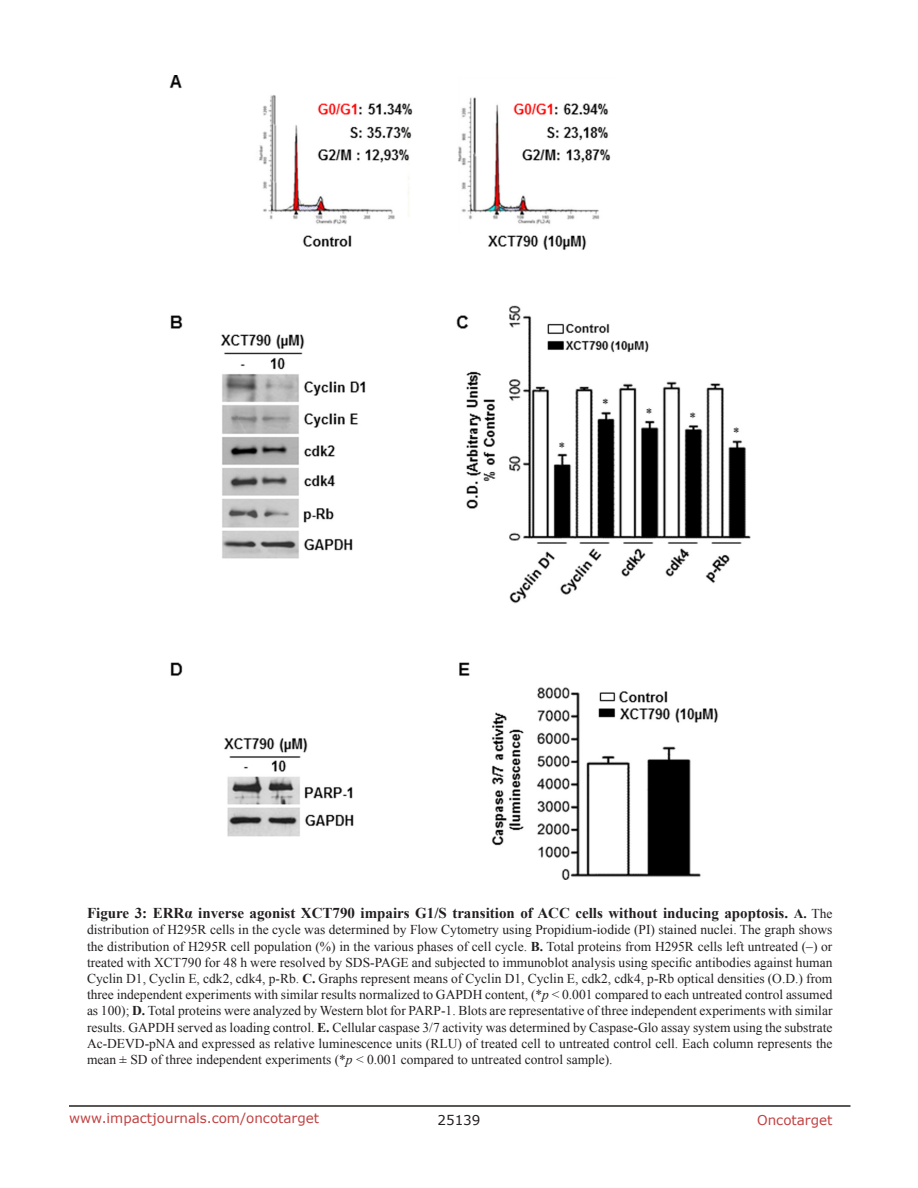
<style>
.page{position:relative;width:918px;height:1188px;background:#fff}
.page>*{position:absolute;margin:0;border:0;box-sizing:border-box;transform-origin:0 0}
.FigureText{font:700 15px "Times New Roman";color:#231f20}
.FigureText-2{font:13.5px/16.2px "Times New Roman";color:#231f20;text-align:justify}
.t1{font:13.5px "Verdana";color:#c24141}
.t2{font:13.5px "Verdana";color:#231f20}
.s1{font-size:13.5px}
.s2{font-weight:400;font-size:13.5px}
.s3{font-weight:700}
.s4{font-style:italic}
</style>
<div class="page">
<hr style="left:69px;top:1105px;width:781px;height:2px;background:#231f20">
<img style="left:169px;top:75px;width:581px;height:804px">
<p class="FigureText" style="left:87px;top:903px;width:747px">Figure 3: ERRα inverse agonist XCT790 impairs G1/S transition of ACC cells without inducing apoptosis. <span class="s1">A.</span> <span class="s2">The</span></p>
<p class="FigureText-2" style="left:87px;top:922px;width:747px">distribution of H295R cells in the cycle was determined by Flow Cytometry using Propidium-iodide (PI) stained nuclei. The graph shows the distribution of H295R cell population (%) in the various phases of cell cycle. <span class="s3">B.</span> Total proteins from H295R cells left untreated (–) or treated with XCT790 for 48 h were resolved by SDS-PAGE and subjected to immunoblot analysis using specific antibodies against human Cyclin D1, Cyclin E, cdk2, cdk4, p-Rb. <span class="s3">C.</span> Graphs represent means of Cyclin D1, Cyclin E, cdk2, cdk4, p-Rb optical densities (O.D.) from three independent experiments with similar results normalized to GAPDH content, (*<span class="s4">p</span> &lt; 0.001 compared to each untreated control assumed as 100); <span class="s3">D.</span> Total proteins were analyzed by Western blot for PARP-1. Blots are representative of three independent experiments with similar results. GAPDH served as loading control. <span class="s3">E.</span> Cellular caspase 3/7 activity was determined by Caspase-Glo assay system using the substrate Ac-DEVD-pNA and expressed as relative luminescence units (RLU) of treated cell to untreated control cell. Each column represents the mean ± SD of three independent experiments (*<span class="s4">p</span> &lt; 0.001 compared to untreated control sample).</p>
<p class="t1" style="left:69px;top:1109px;width:252px">www.impactjournals.com/oncotarget</p>
<p class="t2" style="left:438px;top:1111px;width:44px">25139</p>
<p class="t1" style="left:757px;top:1111px;width:77px">Oncotarget</p>
</div>
